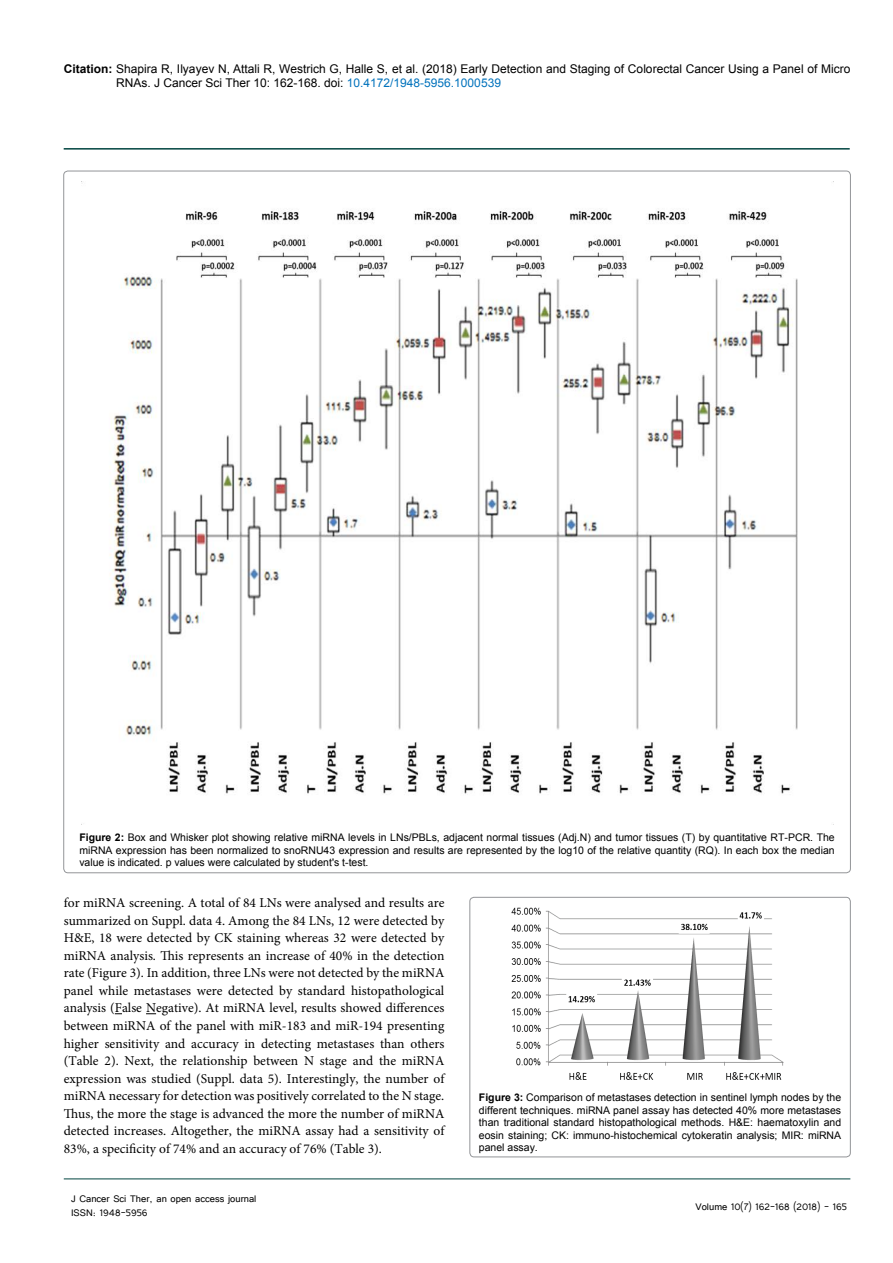
<style>
.page{position:relative;width:893px;height:1263px;background:#fff}
.page>*{position:absolute;margin:0;border:0;box-sizing:border-box;transform-origin:0 0}
.t1{font:13.5px/17.5px "Minion Pro";color:#000;text-align:justify}
.t2{font:12px/14.4px "Arial";color:#000}
.t3{font:12px/14.4px "Tunga";color:#000}
.t4{font:10.5px/12.6px "Arial";color:#000;text-align:justify}
.s1{font-weight:700}
.s2{color:#0072bc}
</style>
<div class="page">
<hr style="left:64px;top:148px;width:786px;height:2px;background:#004440">
<hr style="left:64px;top:1179px;width:786px;height:1px;background:#004440">
<img style="left:81px;top:208px;width:717px;height:617px">
<div style="left:470px;top:897px;width:380px;height:260px;border:1px solid #939598;border-radius:4px"></div>
<img style="left:511px;top:907px;width:273px;height:173px">
<p class="t2" style="left:116px;top:61px;width:736px;text-indent:-52px"><span class="s1">Citation:</span> Shapira R, Ilyayev N, Attali R, Westrich G, Halle S, et al. (2018) Early Detection and Staging of Colorectal Cancer Using a Panel of Micro<br>RNAs. J Cancer Sci Ther 10: 162-168. doi: <span class="s2">10.4172/1948-5956.1000539</span></p>
<p class="t4" style="left:79px;top:831px;width:757px"><span class="s1">Figure 2:</span> Box and Whisker plot showing relative miRNA levels in LNs/PBLs, adjacent normal tissues (Adj.N) and tumor tissues (T) by quantitative RT-PCR. The miRNA expression has been normalized to snoRNU43 expression and results are represented by the log10 of the relative quantity (RQ). In each box the median value is indicated. p values were calculated by student's t-test.</p>
<p class="t1" style="left:64px;top:894px;width:382px">for miRNA screening. A total of 84 LNs were analysed and results are summarized on Suppl. data 4. Among the 84 LNs, 12 were detected by H&amp;E, 18 were detected by CK staining whereas 32 were detected by miRNA analysis. This represents an increase of 40% in the detection rate (Figure 3). In addition, three LNs were not detected by the miRNA panel while metastases were detected by standard histopathological analysis (False Negative). At miRNA level, results showed differences between miRNA of the panel with miR-183 and miR-194 presenting higher sensitivity and accuracy in detecting metastases than others (Table 2). Next, the relationship between N stage and the miRNA expression was studied (Suppl. data 5). Interestingly, the number of miRNA necessary for detection was positively correlated to the N stage.<br>Thus, the more the stage is advanced the more the number of miRNA detected increases. Altogether, the miRNA assay had a sensitivity of 83%, a specificity of 74% and an accuracy of 76% (Table 3).</p>
<p class="t4" style="left:479px;top:1091px;width:364px"><span class="s1">Figure 3:</span> Comparison of metastases detection in sentinel lymph nodes by the different techniques. miRNA panel assay has detected 40% more metastases than traditional standard histopathological methods. H&amp;E: haematoxylin and eosin staining; CK: immuno-histochemical cytokeratin analysis; MIR: miRNA panel assay.</p>
<p class="t3" style="left:71px;top:1190px;width:187px">J Cancer Sci Ther, an open access journal<br>ISSN: 1948-5956</p>
<p class="t3" style="left:695px;top:1199px;width:153px">Volume 10(7) 162-168 (2018) - 165</p>
</div>
